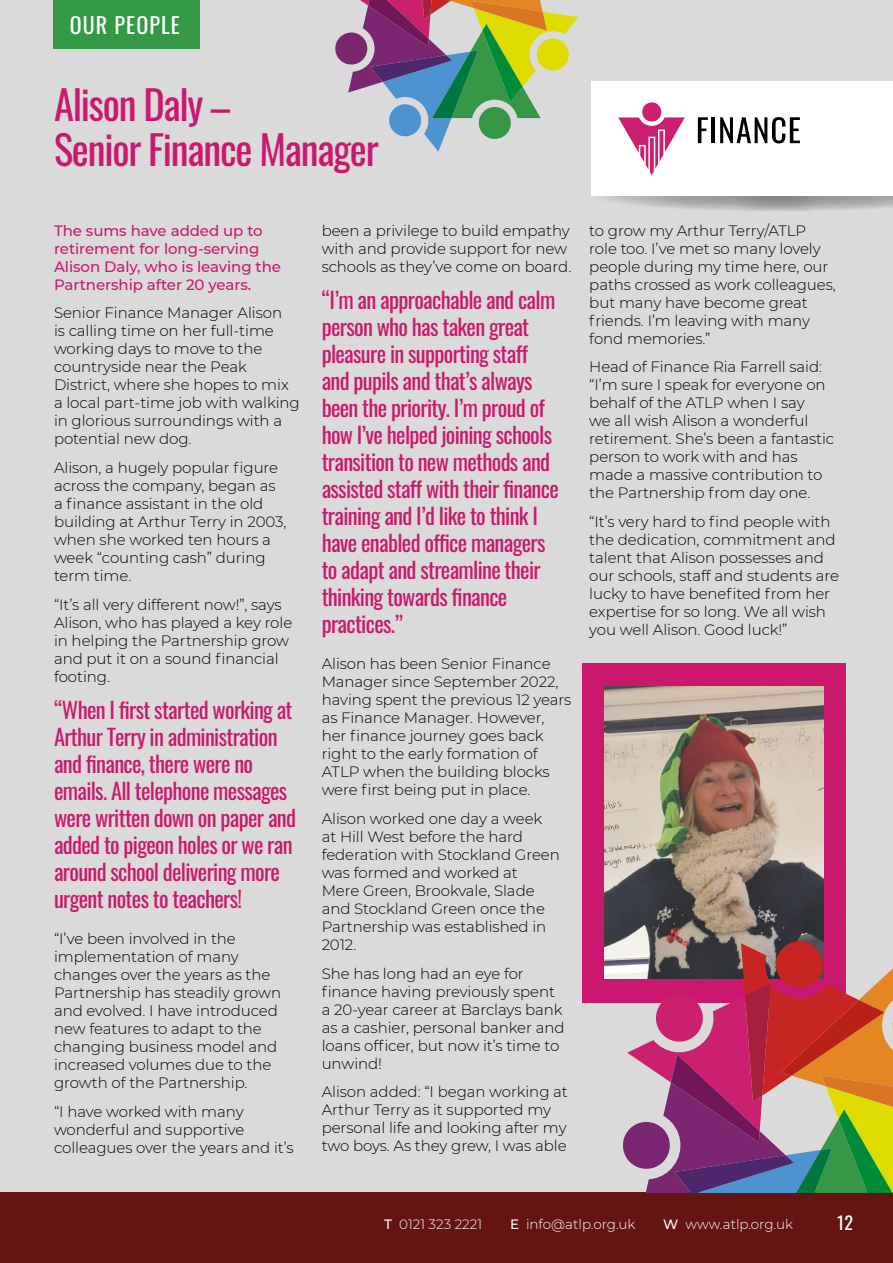
<style>
.page{position:relative;width:893px;height:1263px;background:#dadada}
.page>*{position:absolute;margin:0;border:0;box-sizing:border-box;transform-origin:0 0}
.t1{font:40.5px/45px "Oswald";letter-spacing:-.03em;color:#cb186f}
.t2{font:22.5px/27px "Oswald";letter-spacing:-.03em;color:#cb186f}
.t3{font:22.05px "Oswald";letter-spacing:.05em;color:#fff}
.t4{font:18px "Oswald";color:#fff}
.t5{font:300 15px/18px "Montserrat";letter-spacing:-.005em;color:#000}
.t6{font:500 15px/18px "Montserrat";letter-spacing:-.005em;color:#cb186f}
.t7{font:300 13.5px "Montserrat";color:#fff}
.s1{font-weight:500}
</style>
<div class="page">
<div style="left:53px;top:0;width:147px;height:48px;background:#339946"></div>
<div style="left:0;top:1193px;width:893px;height:70px;background:#641411"></div>
<div style="left:592px;top:81px;width:301px;height:114px;background:#fff"></div>
<svg style="left:591px;top:101px;width:302px;height:110px"></svg>
<svg style="left:335px;top:0;width:243px;height:152px"></svg>
<div style="left:582px;top:663px;width:264px;height:340px;background:#cb186f"></div>
<img style="left:605px;top:686px;width:218px;height:292px">
<svg style="left:620px;top:938px;width:273px;height:255px"></svg>
<h3 class="t3" style="left:70px;top:5px;width:112px">OUR PEOPLE</h3>
<h1 class="t1" style="left:54px;top:78px;width:326px">Alison Daly –<br>Senior Finance Manager</h1>
<p class="t6" style="left:54px;top:221px;width:229px">The sums have added up to retirement for long-serving<br>Alison Daly, who is leaving the<br>Partnership after 20 years.</p>
<p class="t5" style="left:54px;top:303px;width:247px">Senior Finance Manager Alison<br>is calling time on her full-time working days to move to the countryside near the Peak<br>District, where she hopes to mix a local part-time job with walking in glorious surroundings with a potential new dog.</p>
<p class="t5" style="left:54px;top:458px;width:234px">Alison, a hugely popular figure across the company, began as a finance assistant in the old building at Arthur Terry in 2003, when she worked ten hours a week “counting cash” during term time.</p>
<p class="t5" style="left:54px;top:595px;width:240px">“It’s all very different now!”, says<br>Alison, who has played a key role in helping the Partnership grow and put it on a sound financial footing.</p>
<p class="t2" style="left:54px;top:694px;width:244px">“When I first started working at<br>Arthur Terry in administration and finance, there were no emails. All telephone messages were written down on paper and added to pigeon holes or we ran around school delivering more urgent notes to teachers!</p>
<p class="t5" style="left:54px;top:929px;width:229px">“I’ve been involved in the implementation of many changes over the years as the<br>Partnership has steadily grown and evolved. I have introduced new features to adapt to the changing business model and increased volumes due to the growth of the Partnership.</p>
<p class="t5" style="left:54px;top:1102px;width:241px">“I have worked with many wonderful and supportive colleagues over the years and it’s</p>
<p class="t5" style="left:322px;top:221px;width:251px">been a privilege to build empathy with and provide support for new schools as they’ve come on board.</p>
<p class="t2" style="left:322px;top:284px;width:239px">“I’m an approachable and calm person who has taken great pleasure in supporting staff and pupils and that’s always been the priority. I’m proud of how I’ve helped joining schools transition to new methods and assisted staff with their finance training and I’d like to think I have enabled office managers to adapt and streamline their thinking towards finance practices.”</p>
<p class="t5" style="left:322px;top:654px;width:251px">Alison has been Senior Finance<br>Manager since September 2022, having spent the previous 12 years as Finance Manager. However, her finance journey goes back right to the early formation of<br>ATLP when the building blocks were first being put in place.</p>
<p class="t5" style="left:322px;top:809px;width:240px">Alison worked one day a week at Hill West before the hard federation with Stockland Green was formed and worked at<br>Mere Green, Brookvale, Slade and Stockland Green once the<br>Partnership was established in<br>2012.</p>
<p class="t5" style="left:322px;top:964px;width:244px">She has long had an eye for finance having previously spent a 20-year career at Barclays bank as a cashier, personal banker and loans officer, but now it’s time to unwind!</p>
<p class="t5" style="left:322px;top:1082px;width:248px">Alison added: “I began working at<br>Arthur Terry as it supported my personal life and looking after my two boys. As they grew, I was able</p>
<p class="t5" style="left:589px;top:221px;width:248px">to grow my Arthur Terry/ATLP role too. I’ve met so many lovely people during my time here, our paths crossed as work colleagues, but many have become great friends. I’m leaving with many fond memories.”</p>
<p class="t5" style="left:589px;top:357px;width:246px">Head of Finance Ria Farrell said: “I’m sure I speak for everyone on behalf of the ATLP when I say<br>we all wish Alison a wonderful retirement. She’s been a fantastic person to work with and has made a massive contribution to the Partnership from day one.</p>
<p class="t5" style="left:589px;top:512px;width:251px">“It’s very hard to find people with the dedication, commitment and talent that Alison possesses and our schools, staff and students are lucky to have benefited from her expertise for so long. We all wish you well Alison. Good luck!”</p>
<p class="t7" style="left:384px;top:1215px;width:99px"><span class="s1">T</span> 0121 323 2221</p>
<p class="t7" style="left:510px;top:1215px;width:127px"><span class="s1">E</span> info@atlp.org.uk</p>
<p class="t7" style="left:663px;top:1215px;width:131px"><span class="s1">W</span> www.atlp.org.uk</p>
<p class="t4" style="left:837px;top:1207px;width:17px">12</p>
</div>
